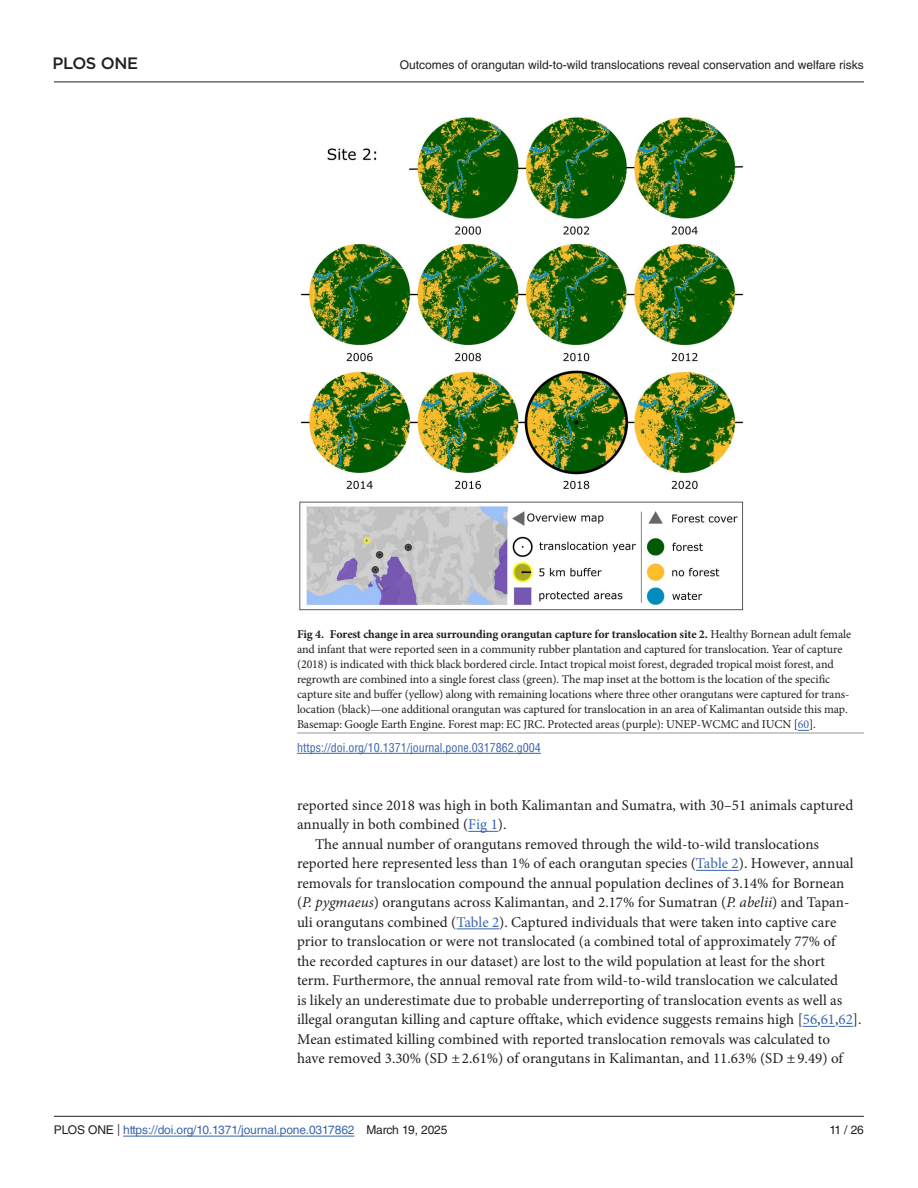
<style>
.page{position:relative;width:918px;height:1188px;background:#fff}
.page>*{position:absolute;margin:0;border:0;box-sizing:border-box;transform-origin:0 0}
.t1{font:500 16.5px "Gotham";letter-spacing:-.02em;color:#231f20}
.TextInd{font:15px/19.5px "Minion Pro";color:#231f20}
.Text{font:15px/19.5px "Minion Pro";color:#231f20}
.FigCapt{font:12px/15px "Minion Pro";letter-spacing:-.01em;color:#231f20}
.t2{font:12px "Helvetica LT Std";color:#231f20}
.t3{font:12px "Helvetica LT Std";letter-spacing:-.01em;color:#3a65ad}
.Fig_Soruce{font:condensed 12px "Helvetica LT Std";color:#3a65ad}
.s1{font-weight:700}
.s2{color:#3a65ad}
.s3{font-style:italic}
.s4{color:#231f20}
.s5{font-family:"Minion Pro";color:#231f20}
</style>
<div class="page">
<hr style="left:54px;top:1116px;width:810px;height:1px;background:#231f20">
<hr style="left:123px;top:1136px;width:231px;height:1px;background:#3a65ad">
<hr style="left:54px;top:82px;width:810px;height:1px;background:#231f20">
<hr style="left:468px;top:831px;width:30px;height:1px;background:#3a65ad">
<hr style="left:696px;top:870px;width:43px;height:1px;background:#3a65ad">
<hr style="left:456px;top:929px;width:43px;height:1px;background:#3a65ad">
<svg style="left:803px;top:1026px;width:50px;height:1px"></svg>
<img style="left:299px;top:116px;width:445px;height:495px">
<hr style="left:297px;top:733px;width:567px;height:1px;background:#939698">
<hr style="left:297px;top:753px;width:244px;height:1px;background:#3a65ad">
<p class="t1" style="left:52px;top:54px;width:87px">PLOS ONE</p>
<p class="t2" style="left:400px;top:58px;width:466px">Outcomes of orangutan wild-to-wild translocations reveal conservation and welfare risks</p>
<p class="FigCapt" style="left:297px;top:627px;width:556px"><span class="s1">Fig 4. Forest change in area surrounding orangutan capture for translocation site 2.</span> Healthy Bornean adult female and infant that were reported seen in a community rubber plantation and captured for translocation. Year of capture (2018) is indicated with thick black bordered circle. Intact tropical moist forest, degraded tropical moist forest, and regrowth are combined into a single forest class (green). The map inset at the bottom is the location of the specific capture site and buffer (yellow) along with remaining locations where three other orangutans were captured for trans&shy;location (black)—one additional orangutan was captured for translocation in an area of Kalimantan outside this map.<br>Basemap: Google Earth Engine. Forest map: EC JRC. Protected areas (purple): UNEP-WCMC and IUCN [<span class="s2">60</span>].</p>
<p class="Fig_Soruce" style="left:297px;top:740px;width:245px">https://doi.org/10.1371/journal.pone.0317862.g004</p>
<p class="Text" style="left:297px;top:795px;width:558px">reported since 2018 was high in both Kalimantan and Sumatra, with 30–51 animals captured annually in both combined (<span class="s2">Fig 1</span>).</p>
<p class="TextInd" style="left:297px;top:834px;width:566px;text-indent:18px">The annual number of orangutans removed through the wild-to-wild translocations reported here represented less than 1% of each orangutan species (<span class="s2">Table 2</span>). However, annual removals for translocation compound the annual population declines of 3.14% for Bornean (<span class="s3">P. pygmaeus</span>) orangutans across Kalimantan, and 2.17% for Sumatran (<span class="s3">P. abelii</span>) and Tapan&shy;uli orangutans combined (<span class="s2">Table 2</span>). Captured individuals that were taken into captive care prior to translocation or were not translocated (a combined total of approximately 77% of<br>the recorded captures in our dataset) are lost to the wild population at least for the short<br>term. Furthermore, the annual removal rate from wild-to-wild translocation we calculated<br>is likely an underestimate due to probable underreporting of translocation events as well as illegal orangutan killing and capture offtake, which evidence suggests remains high [<span class="s2">56</span>,<span class="s2">61</span>,<span class="s2">62</span>].<br>Mean estimated killing combined with reported translocation removals was calculated to have removed 3.30% (SD ±2.61%) of orangutans in Kalimantan, and 11.63% (SD ±9.49) of</p>
<p class="t3" style="left:54px;top:1123px;width:395px"><span class="s4">PLOS ONE</span> <span class="s5">|</span> https://doi.org/10.1371/journal.pone.0317862 <span class="s4">March 19, 2025</span></p>
<p class="t2" style="left:829px;top:1123px;width:36px">11 / 26</p>
</div>
